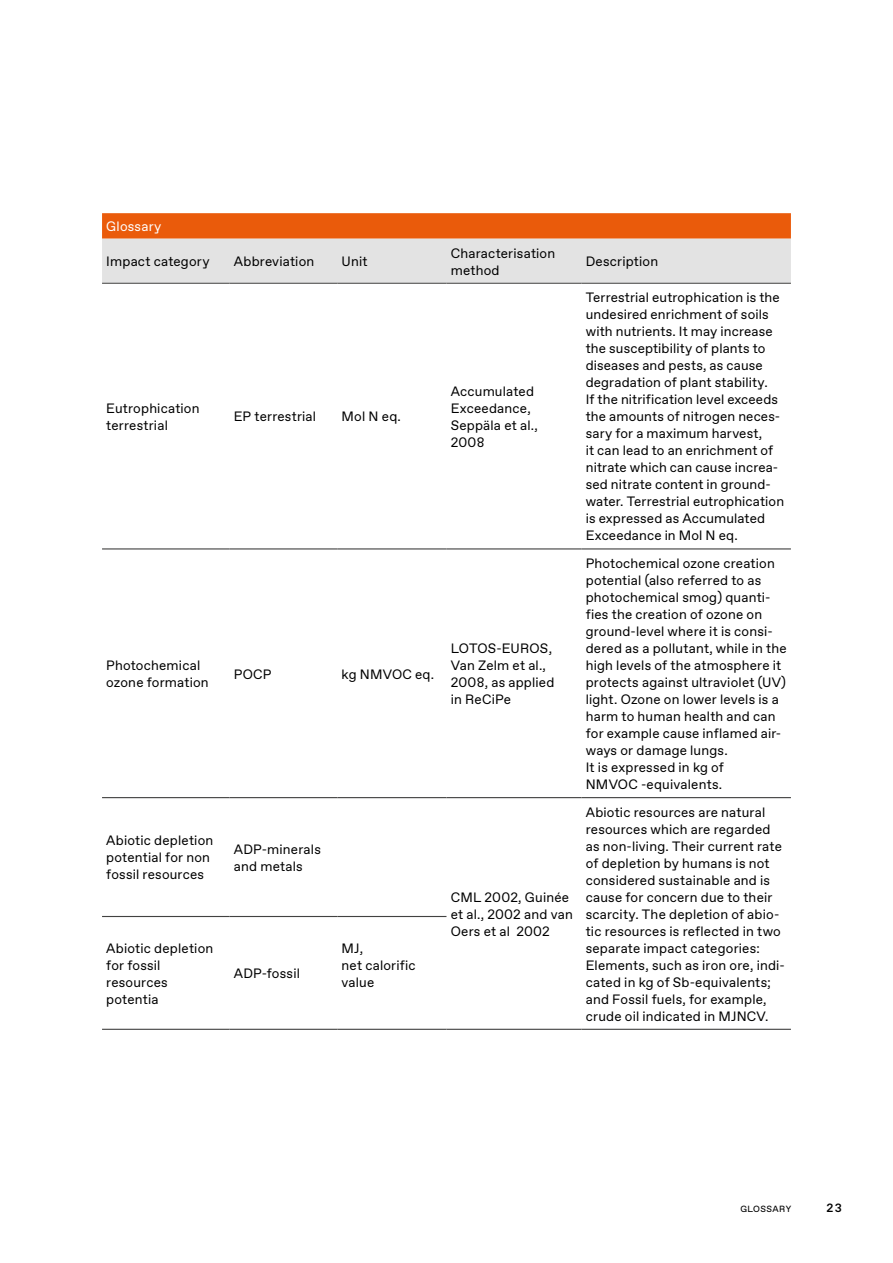
<style>
.page{position:relative;width:893px;height:1263px;background:#fff}
.page>*{position:absolute;margin:0;border:0;box-sizing:border-box;transform-origin:0 0}
.t1{font:13.5px/17px "TKE Type";letter-spacing:.015em;color:#000}
.t2{font:13.5px "TKE Type";letter-spacing:.02em;color:#fff}
.t3{font:500 12px "TKE Type";color:#000}
.t4{font:9px "TKE Type";letter-spacing:.05em;color:#000}
</style>
<div class="page">
<svg style="left:102px;top:213px;width:689px;height:70px;background:#e5b194"></svg>
<hr style="left:230px;top:797px;width:107px;height:1px;background:#424241">
<hr style="left:337px;top:797px;width:109px;height:1px;background:#424241">
<hr style="left:230px;top:916px;width:107px;height:1px;background:#424241">
<hr style="left:102px;top:283px;width:128px;height:1px;background:#424241">
<hr style="left:102px;top:1029px;width:128px;height:1px;background:#424241">
<hr style="left:337px;top:916px;width:109px;height:1px;background:#424241">
<hr style="left:446px;top:283px;width:135px;height:1px;background:#424241">
<hr style="left:446px;top:1029px;width:135px;height:1px;background:#424241">
<hr style="left:581px;top:283px;width:210px;height:1px;background:#424241">
<hr style="left:581px;top:1029px;width:210px;height:1px;background:#424241">
<hr style="left:446px;top:797px;width:135px;height:1px;background:#424241">
<hr style="left:581px;top:797px;width:210px;height:1px;background:#424241">
<hr style="left:230px;top:283px;width:107px;height:1px;background:#424241">
<hr style="left:337px;top:283px;width:109px;height:1px;background:#424241">
<hr style="left:230px;top:548px;width:107px;height:1px;background:#424241">
<hr style="left:337px;top:548px;width:109px;height:1px;background:#424241">
<hr style="left:446px;top:548px;width:135px;height:1px;background:#424241">
<hr style="left:581px;top:548px;width:210px;height:1px;background:#424241">
<hr style="left:102px;top:797px;width:128px;height:1px;background:#424241">
<hr style="left:102px;top:916px;width:128px;height:1px;background:#424241">
<hr style="left:230px;top:1029px;width:107px;height:1px;background:#424241">
<hr style="left:337px;top:1029px;width:109px;height:1px;background:#424241">
<hr style="left:102px;top:548px;width:128px;height:1px;background:#424241">
<p class="t2" style="left:106px;top:219px;width:57px">Glossary</p>
<p class="t1" style="left:106px;top:253px;width:105px">Impact category</p>
<p class="t1" style="left:234px;top:253px;width:82px">Abbreviation</p>
<p class="t1" style="left:342px;top:253px;width:28px">Unit</p>
<p class="t1" style="left:451px;top:245px;width:106px">Characterisation method</p>
<p class="t1" style="left:586px;top:253px;width:74px">Description</p>
<p class="t1" style="left:106px;top:400px;width:95px">Eutrophication terrestrial</p>
<p class="t1" style="left:234px;top:408px;width:84px">EP terrestrial</p>
<p class="t1" style="left:342px;top:408px;width:61px">Mol N eq.</p>
<p class="t1" style="left:106px;top:657px;width:104px">Photochemical ozone formation</p>
<p class="t1" style="left:234px;top:666px;width:39px">POCP</p>
<p class="t1" style="left:342px;top:666px;width:94px">kg NMVOC eq.</p>
<p class="t1" style="left:106px;top:832px;width:108px">Abiotic depletion potential for non fossil resources</p>
<p class="t1" style="left:234px;top:841px;width:89px">ADP-minerals and metals</p>
<p class="t1" style="left:106px;top:940px;width:108px">Abiotic depletion for fossil resources potentia</p>
<p class="t1" style="left:234px;top:965px;width:68px">ADP-fossil</p>
<p class="t1" style="left:342px;top:940px;width:76px">MJ,<br>net calorific value</p>
<p class="t1" style="left:451px;top:383px;width:89px">Accumulated<br>Exceedance,<br>Seppäla et al.,<br>2008</p>
<p class="t1" style="left:451px;top:640px;width:105px">LOTOS-EUROS,<br>Van Zelm et al.,<br>2008, as applied in ReCiPe</p>
<p class="t1" style="left:451px;top:889px;width:124px">CML 2002, Guinée et al., 2002 and van<br>Oers et al 2002</p>
<p class="t1" style="left:586px;top:289px;width:200px">Terrestrial eutrophication is the undesired enrichment of soils with nutrients. It may increase the susceptibility of plants to diseases and pests, as cause degradation of plant stability.<br>If the nitrification level exceeds the amounts of nitrogen neces&shy;sary for a maximum harvest,<br>it can lead to an enrichment of nitrate which can cause increa&shy;sed nitrate content in ground&shy;water. Terrestrial eutrophication is expressed as Accumulated<br>Exceedance in Mol N eq.</p>
<p class="t1" style="left:586px;top:555px;width:202px">Photochemical ozone creation potential (also referred to as photochemical smog) quanti&shy;fies the creation of ozone on ground-level where it is consi&shy;dered as a pollutant, while in the high levels of the atmosphere it protects against ultraviolet (UV) light. Ozone on lower levels is a harm to human health and can for example cause inflamed air&shy;ways or damage lungs.<br>It is expressed in kg of<br>NMVOC -equivalents.</p>
<p class="t1" style="left:586px;top:804px;width:201px">Abiotic resources are natural resources which are regarded as non-living. Their current rate of depletion by humans is not considered sustainable and is cause for concern due to their scarcity. The depletion of abio&shy;tic resources is reflected in two separate impact categories:<br>Elements, such as iron ore, indi&shy;cated in kg of Sb-equivalents; and Fossil fuels, for example, crude oil indicated in MJNCV.</p>
<p class="t4" style="left:740px;top:1203px;width:52px">GLOSSARY</p>
<p class="t3" style="left:826px;top:1201px;width:17px">23</p>
</div>
